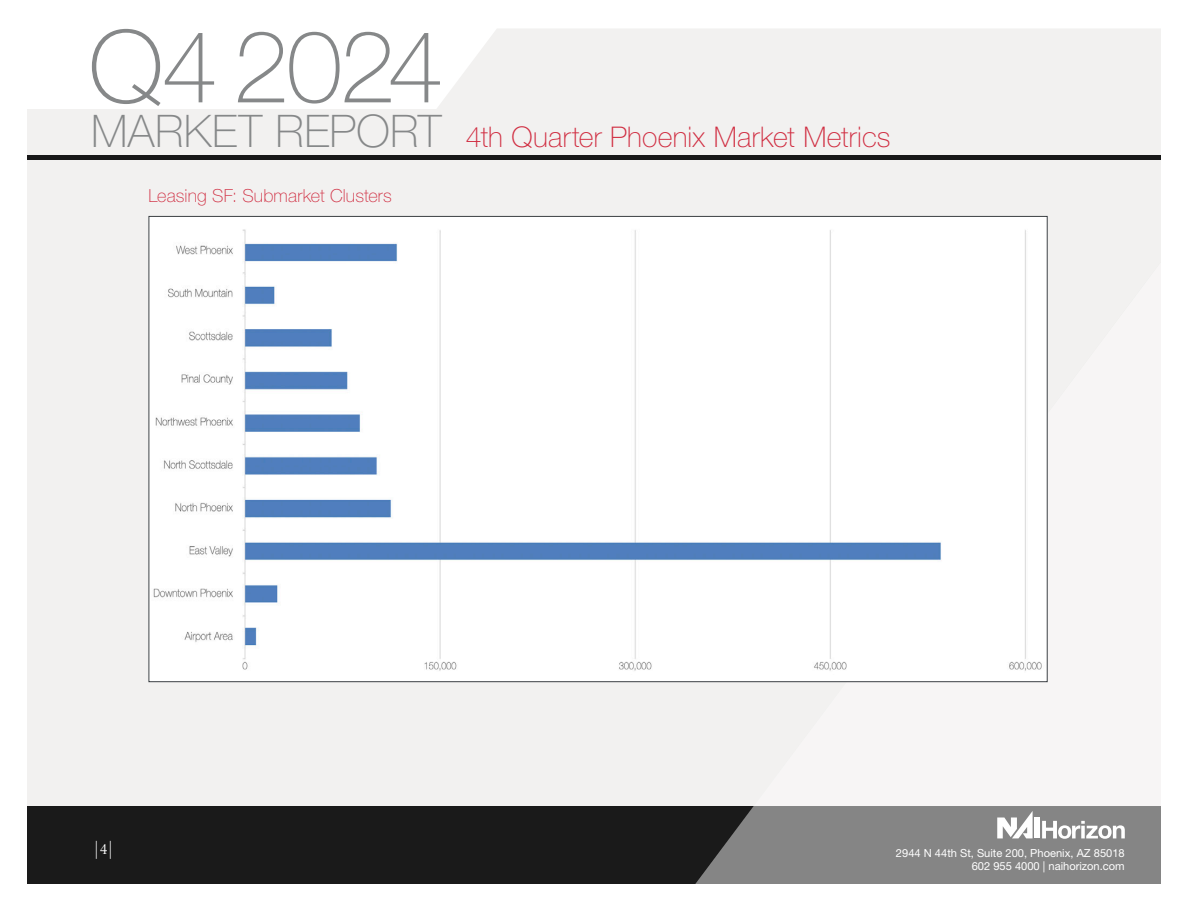
<style>
.page{position:relative;width:1188px;height:918px;background:#fff}
.page>*{position:absolute;margin:0;border:0;box-sizing:border-box;transform-origin:0 0}
.t1{font:100 100.5px "Helvetica Neue LT Std";letter-spacing:-.025em;color:#868889}
.t2{font:100 28.5px "Helvetica Neue LT Std";letter-spacing:.005em;color:#d02c40}
.Table_Subheads{font:100 18px "Helvetica Neue LT Std";letter-spacing:.005em;color:#d02c40}
.t3{font:100 18px "Helvetica Neue LT Std";color:#fff}
.t4{font:11.1px/13.4px "Helvetica Neue LT Std";color:#fff;text-align:right}
.s1{font-size:45px;color:#868889}
.s2{font-family:"Centennial LT Std";font-weight:300;font-size:13.5px}
</style>
<div class="page">
<div style="left:437px;top:29px;width:724px;height:80px;background:#f2f1f0"></div>
<div style="left:27px;top:109px;width:1134px;height:698px;background:#f2f1f0"></div>
<div style="left:27px;top:807px;width:1134px;height:77px;background:#1a1a1a"></div>
<svg style="left:695px;top:682px;width:466px;height:202px"></svg>
<div style="left:1034px;top:818px;width:6px;height:20px;background:#fff"></div>
<svg style="left:997px;top:811px;width:36px;height:27px"></svg>
<svg style="left:1042px;top:821px;width:83px;height:18px"></svg>
<div style="left:27px;top:155px;width:1134px;height:5px;background:#181818"></div>
<img style="left:151px;top:218px;width:895px;height:462px">
<h1 class="t1" style="left:89px;top:9px;width:356px">Q4 2024</h1>
<h2 class="t2" style="left:91px;top:121px;width:801px"><span class="s1">MARKET REPORT</span> 4th Quarter Phoenix Market Metrics</h2>
<p class="Table_Subheads" style="left:148px;top:185px;width:245px">Leasing SF: Submarket Clusters</p>
<h3 class="t3" style="left:94px;top:838px;width:20px">|<span class="s2">4</span>|</h3>
<p class="t4" style="left:896px;top:846px;width:230px">2944 N 44th St, Suite 200, Phoenix, AZ 85018<br>602 955 4000 | naihorizon.com</p>
</div>
